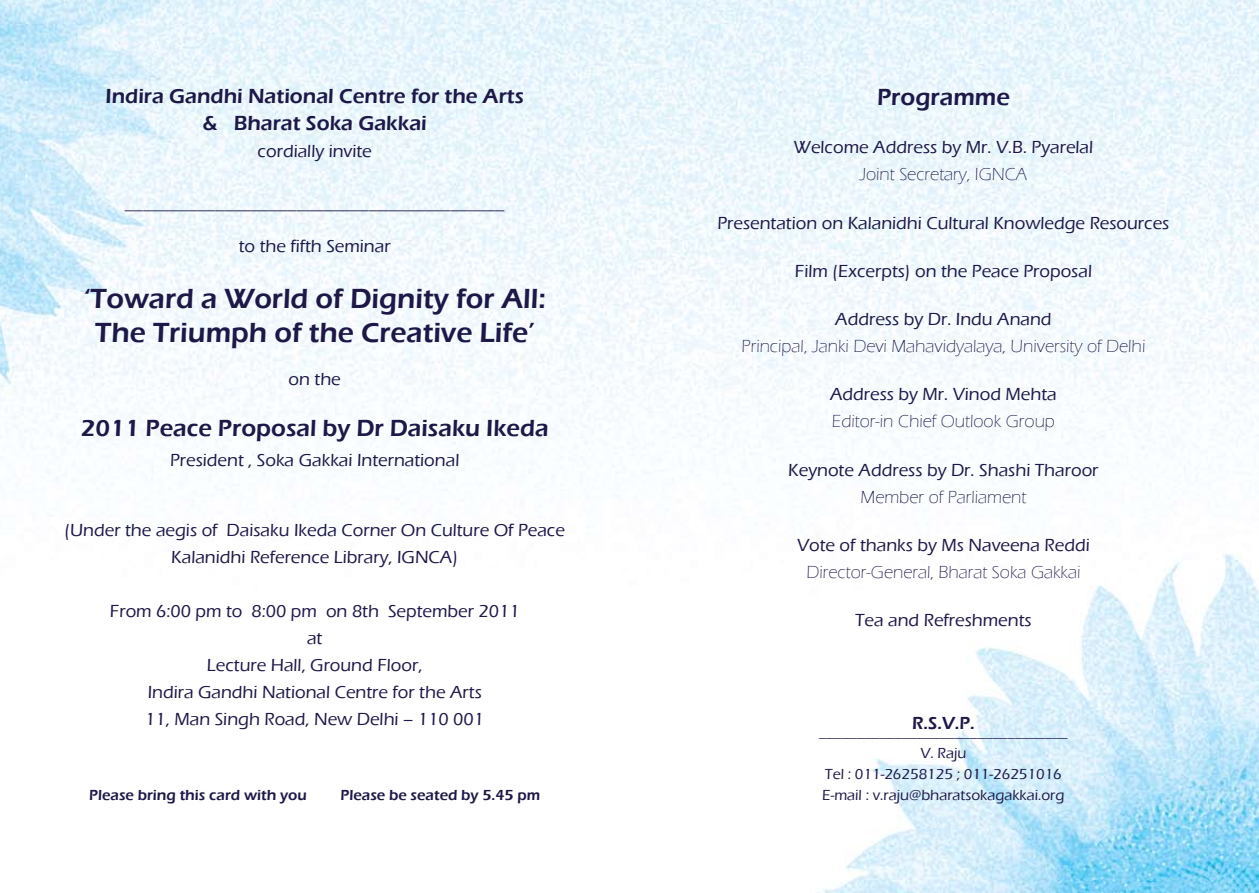
<style>
.page{position:relative;width:1259px;height:893px;background:#fff}
.page>*{position:absolute;margin:0;border:0;box-sizing:border-box;transform-origin:0 0}
.t1{font:600 28.5px/34.2px "Eras ITC";color:#1d1848;text-align:center}
.t2{font:600 24px "Eras ITC";color:#1d1848}
.t3{font:600 21px/27px "Eras ITC";color:#1d1848;text-align:center}
.t4{font:500 18px/27px "Eras ITC";color:#1d1848;text-align:center}
.t5{font:300 18px "Eras ITC";color:#1d1848}
.t6{font:600 18px "Eras ITC";color:#1d1848}
.t7{font:500 15px/21px "Eras ITC";color:#1d1848;text-align:center}
.t8{font:600 15px "Eras ITC";color:#1d1848}
</style>
<div class="page">
<img style="left:0;top:0;width:1259px;height:893px">
<p class="t3" style="left:106px;top:83px;width:420px">Indira Gandhi National Centre for the Arts &amp; Bharat Soka Gakkai</p>
<p class="t4" style="left:258px;top:138px;width:116px">cordially invite</p>
<p class="t4" style="left:125px;top:190px;width:381px">__________________________________________</p>
<p class="t4" style="left:239px;top:233px;width:153px">to the fifth Seminar</p>
<h1 class="t1" style="left:84px;top:282px;width:463px">‘Toward a World of Dignity for All:<br>The Triumph of the Creative Life’</h1>
<p class="t4" style="left:289px;top:366px;width:54px">on the</p>
<h2 class="t2" style="left:81px;top:414px;width:469px">2011 Peace Proposal by Dr Daisaku Ikeda</h2>
<p class="t4" style="left:170px;top:447px;width:291px">President , Soka Gakkai International</p>
<p class="t4" style="left:64px;top:517px;width:502px">(Under the aegis of Daisaku Ikeda Corner On Culture Of Peace<br>Kalanidhi Reference Library, IGNCA)</p>
<p class="t4" style="left:110px;top:598px;width:411px">From 6:00 pm to 8:00 pm on 8th September 2011 at<br>Lecture Hall, Ground Floor,<br>Indira Gandhi National Centre for the Arts<br>11, Man Singh Road, New Delhi – 110 001</p>
<p class="t8" style="left:89px;top:787px;width:219px">Please bring this card with you</p>
<p class="t8" style="left:341px;top:787px;width:201px">Please be seated by 5.45 pm</p>
<h2 class="t2" style="left:877px;top:83px;width:134px">Programme</h2>
<p class="t4" style="left:793px;top:134px;width:301px">Welcome Address by Mr. V.B. Pyarelal</p>
<p class="t5" style="left:859px;top:164px;width:170px">Joint Secretary, IGNCA</p>
<p class="t4" style="left:717px;top:209px;width:453px">Presentation on Kalanidhi Cultural Knowledge Resources</p>
<p class="t4" style="left:795px;top:258px;width:299px">Film (Excerpts) on the Peace Proposal</p>
<p class="t4" style="left:835px;top:306px;width:218px">Address by Dr. Indu Anand</p>
<p class="t5" style="left:741px;top:336px;width:405px">Principal, Janki Devi Mahavidyalaya, University of Delhi</p>
<p class="t4" style="left:830px;top:381px;width:228px">Address by Mr. Vinod Mehta</p>
<p class="t5" style="left:832px;top:411px;width:225px">Editor-in Chief Outlook Group</p>
<p class="t4" style="left:788px;top:456px;width:312px">Keynote Address by Dr. Shashi Tharoor</p>
<p class="t5" style="left:860px;top:487px;width:167px">Member of Parliament</p>
<p class="t4" style="left:797px;top:532px;width:294px">Vote of thanks by Ms Naveena Reddi</p>
<p class="t5" style="left:806px;top:562px;width:275px">Director-General, Bharat Soka Gakkai</p>
<p class="t4" style="left:855px;top:607px;width:178px">Tea and Refreshments</p>
<p class="t6" style="left:912px;top:713px;width:64px">R.S.V.P.</p>
<p class="t7" style="left:819px;top:722px;width:250px">_________________________________<br>V. Raju<br>Tel : 011-26258125 ; 011-26251016<br>E-mail : v.raju@bharatsokagakkai.org</p>
</div>
